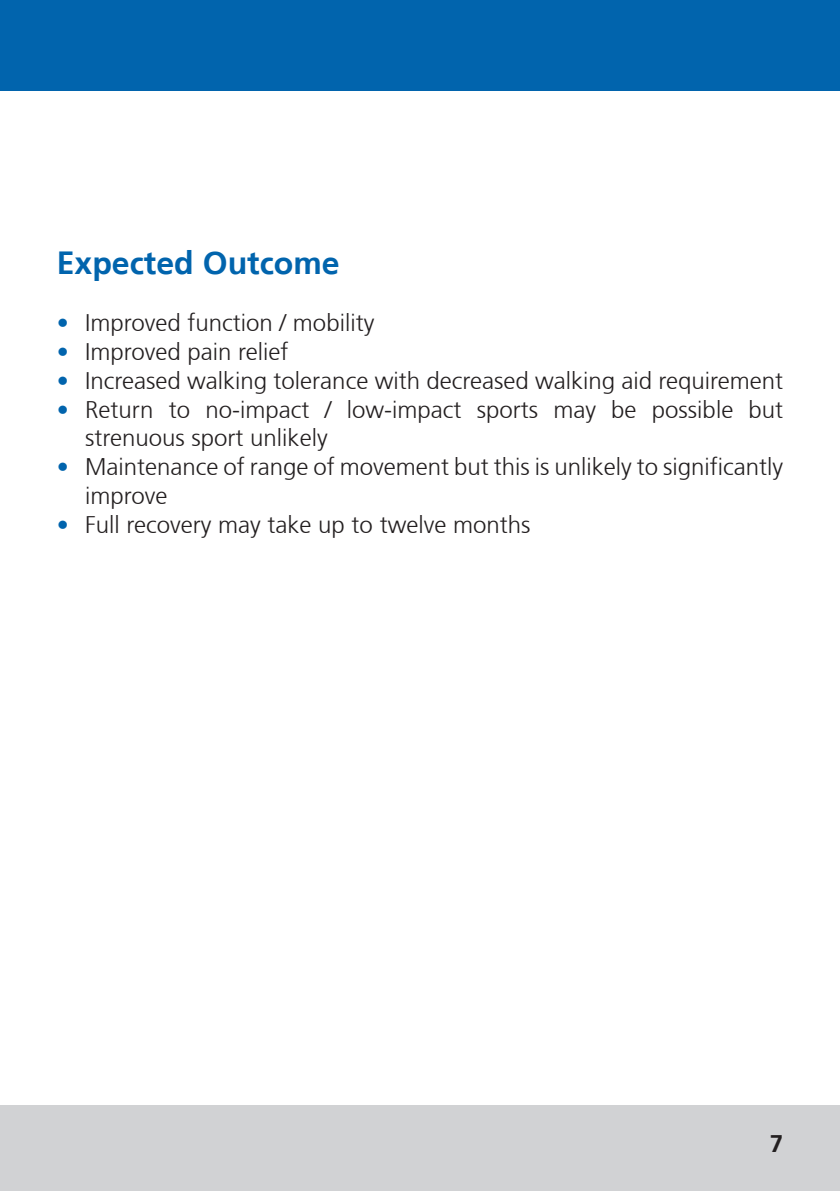
<style>
.page{position:relative;width:840px;height:1191px;background:#fff}
.page>*{position:absolute;margin:0;border:0;box-sizing:border-box;transform-origin:0 0}
.t1{font:700 32px "Frutiger 65";color:#0164ad}
.t2{font:300 24px/28.8px "Frutiger 45";color:#231f20}
.t3{font:700 24px "Frutiger 65";color:#231f20}
.s1{color:#0164ad}
</style>
<div class="page">
<div style="left:0;top:1106px;width:839px;height:85px;background:#d1d2d4"></div>
<div style="left:0;top:0;width:839px;height:91px;background:#0164ad"></div>
<h1 class="t1" style="left:57px;top:244px;width:284px">Expected Outcome</h1>
<p class="t2" style="left:57px;top:309px;width:319px"><span class="s1">•</span> Improved function / mobility</p>
<p class="t2" style="left:57px;top:338px;width:233px"><span class="s1">•</span> Improved pain relief</p>
<p class="t2" style="left:57px;top:366px;width:727px"><span class="s1">•</span> Increased walking tolerance with decreased walking aid requirement</p>
<p class="t2" style="left:85px;top:395px;width:699px;text-indent:-28px"><span class="s1">•</span> Return to no-impact / low-impact sports may be possible but strenuous sport unlikely</p>
<p class="t2" style="left:85px;top:453px;width:699px;text-indent:-28px"><span class="s1">•</span> Maintenance of range of movement but this is unlikely to significantly improve</p>
<p class="t2" style="left:57px;top:510px;width:475px"><span class="s1">•</span> Full recovery may take up to twelve months</p>
<p class="t3" style="left:769px;top:1129px;width:15px">7</p>
</div>
